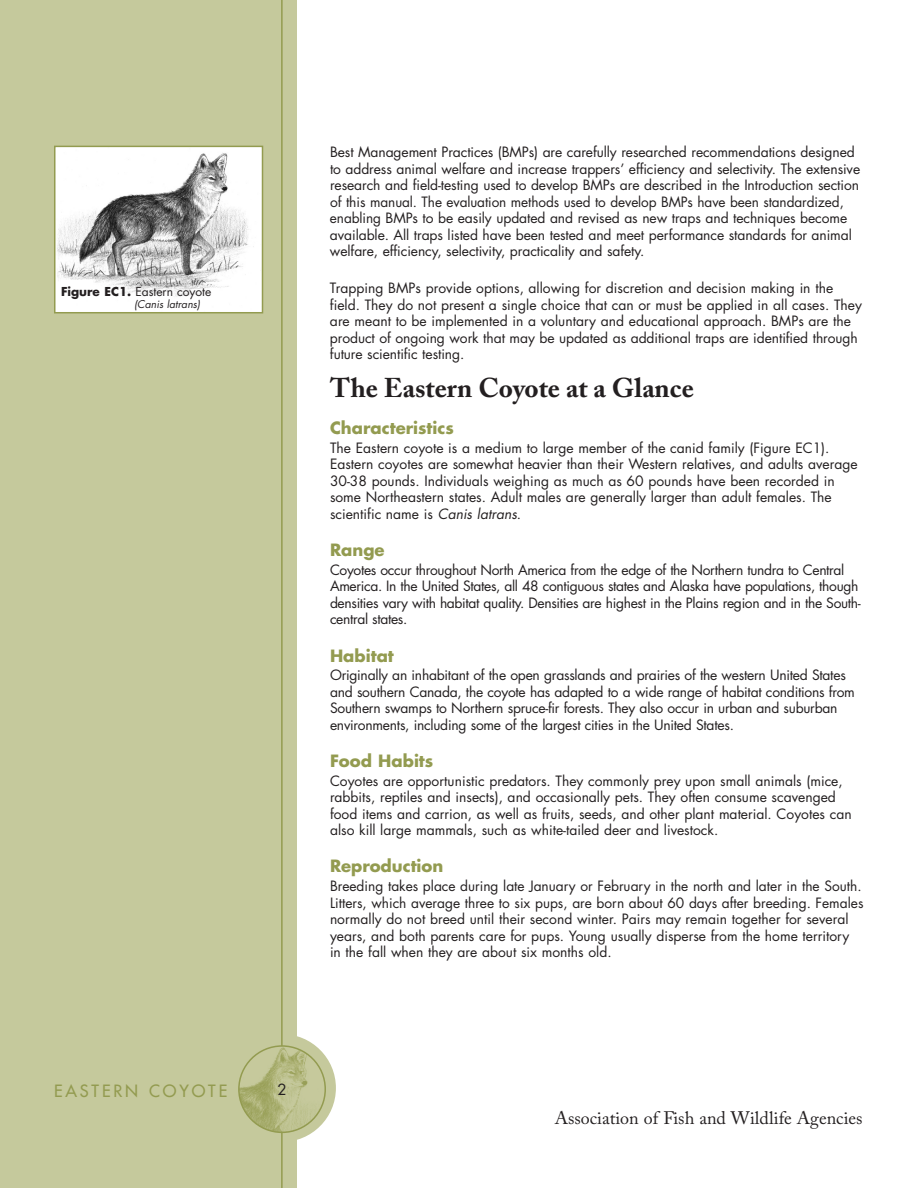
<style>
.page{position:relative;width:918px;height:1188px;background:#fff}
.page>*{position:absolute;margin:0;border:0;box-sizing:border-box;transform-origin:0 0}
.t1{font:700 27px "Adobe Caslon Pro";color:#231f20}
.t2{font:18px "Adobe Caslon Pro";color:#231f20}
.t3{font:700 16.5px "Futura Std";color:#939b50}
.t4{font:500 16.5px "Futura Std";letter-spacing:.175em;color:#939b50}
.t5{font:15px "Futura Std";color:#231f20}
.t6{font:13.8px/16.5px "Futura Std";letter-spacing:-.005em;color:#231f20}
.t7{font:13.8px/16.5px "Futura Std";letter-spacing:-.025em;color:#231f20}
.t8{font:12px "Futura Std";color:#231f20}
.t9{font:italic 10.5px "Futura Std";color:#231f20}
.s1{font-weight:700}
.s2{font-style:italic}
</style>
<div class="page">
<div style="left:0;top:0;width:297px;height:1188px;background:#c5c99c"></div>
<div style="left:228px;top:1034px;width:108px;height:108px;background:#c5c99c;border-radius:50%"></div>
<hr style="left:281px;top:0;width:2px;height:1188px;background:#939b50">
<svg style="left:238px;top:1045px;width:88px;height:88px"></svg>
<img style="left:57px;top:149px;width:203px;height:161px">
<div style="left:54px;top:146px;width:209px;height:167px;border:2px solid #939b50"></div>
<div style="left:61px;top:280px;width:32px;height:11px;background:#fff"></div>
<p class="t8" style="left:61px;top:286px;width:152px"><span class="s1">Figure EC1.</span> Eastern coyote</p>
<p class="t9" style="left:134px;top:299px;width:67px">(Canis latrans)</p>
<p class="t6" style="left:330px;top:145px;width:532px">Best Management Practices (BMPs) are carefully researched recommendations designed to address animal welfare and increase trappers’ efficiency and selectivity. The extensive research and field-testing used to develop BMPs are described in the Introduction section of this manual. The evaluation methods used to develop BMPs have been standardized, enabling BMPs to be easily updated and revised as new traps and techniques become available. All traps listed have been tested and meet performance standards for animal welfare, efficiency, selectivity, practicality and safety.</p>
<p class="t6" style="left:330px;top:281px;width:533px">Trapping BMPs provide options, allowing for discretion and decision making in the field. They do not present a single choice that can or must be applied in all cases. They are meant to be implemented in a voluntary and educational approach. BMPs are the product of ongoing work that may be updated as additional traps are identified through future scientific testing.</p>
<h1 class="t1" style="left:330px;top:377px;width:365px">The Eastern Coyote at a Glance</h1>
<p class="t3" style="left:330px;top:420px;width:126px">Characteristics</p>
<p class="t6" style="left:330px;top:440px;width:529px">The Eastern coyote is a medium to large member of the canid family (Figure EC1).<br>Eastern coyotes are somewhat heavier than their Western relatives, and adults average 30-38 pounds. Individuals weighing as much as 60 pounds have been recorded in some Northeastern states. Adult males are generally larger than adult females. The scientific name is <span class="s2">Canis latrans</span>.</p>
<p class="t3" style="left:330px;top:542px;width:56px">Range</p>
<p class="t7" style="left:330px;top:562px;width:532px">Coyotes occur throughout North America from the edge of the Northern tundra to Central America. In the United States, all 48 contiguous states and Alaska have populations, though densities vary with habitat quality. Densities are highest in the Plains region and in the South&shy;central states.</p>
<p class="t3" style="left:330px;top:648px;width:65px">Habitat</p>
<p class="t6" style="left:330px;top:668px;width:526px">Originally an inhabitant of the open grasslands and prairies of the western United States and southern Canada, the coyote has adapted to a wide range of habitat conditions from Southern swamps to Northern spruce-fir forests. They also occur in urban and suburban environments, including some of the largest cities in the United States.</p>
<p class="t3" style="left:330px;top:753px;width:105px">Food Habits</p>
<p class="t6" style="left:330px;top:773px;width:523px">Coyotes are opportunistic predators. They commonly prey upon small animals (mice, rabbits, reptiles and insects), and occasionally pets. They often consume scavenged food items and carrion, as well as fruits, seeds, and other plant material. Coyotes can also kill large mammals, such as white-tailed deer and livestock.</p>
<p class="t3" style="left:330px;top:859px;width:115px">Reproduction</p>
<p class="t6" style="left:330px;top:879px;width:535px">Breeding takes place during late January or February in the north and later in the South.<br>Litters, which average three to six pups, are born about 60 days after breeding. Females normally do not breed until their second winter. Pairs may remain together for several years, and both parents care for pups. Young usually disperse from the home territory in the fall when they are about six months old.</p>
<p class="t4" style="left:54px;top:1083px;width:175px">EASTERN COYOTE</p>
<p class="t5" style="left:277px;top:1082px;width:11px">2</p>
<h2 class="t2" style="left:555px;top:1111px;width:309px">Association of Fish and Wildlife Agencies</h2>
</div>
